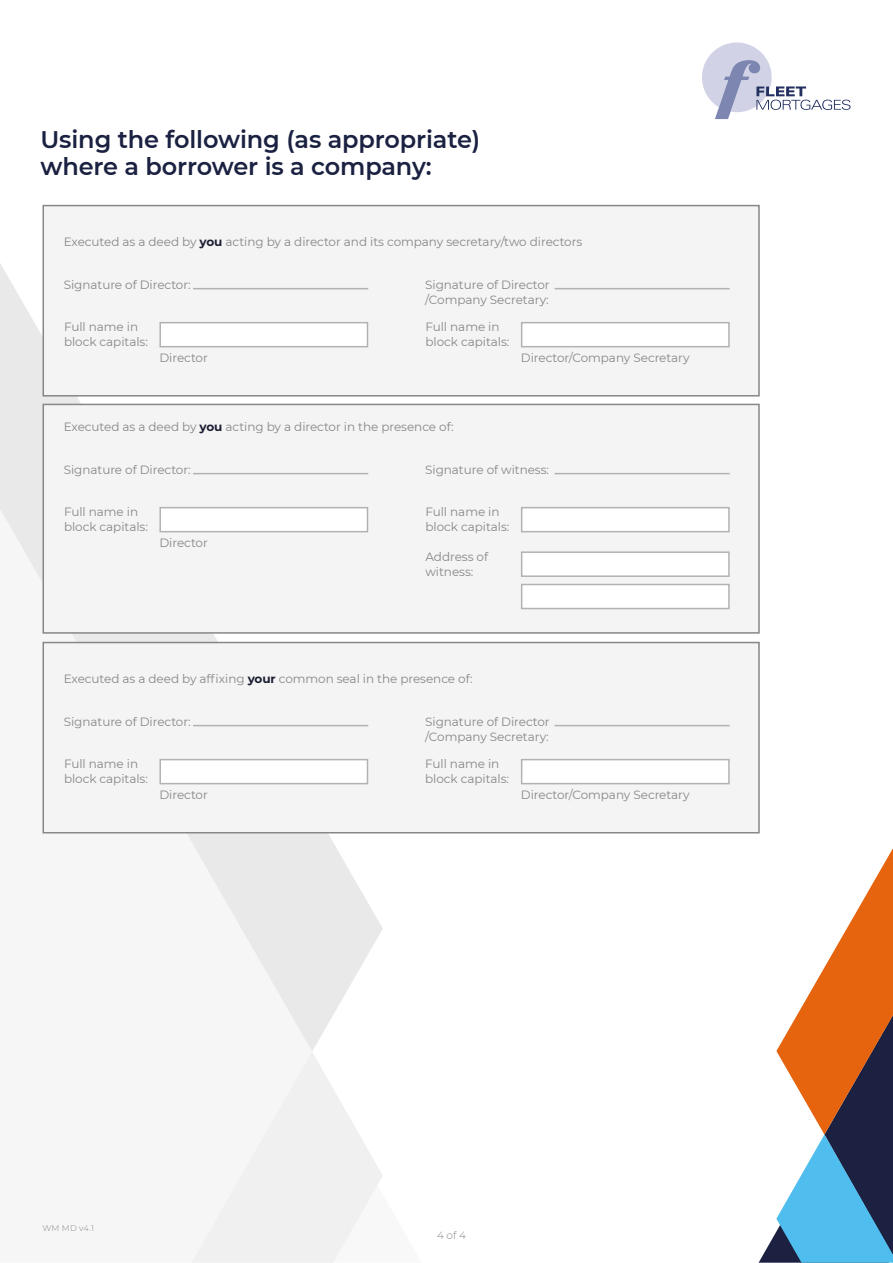
<style>
.page{position:relative;width:893px;height:1263px;background:#fff}
.page>*{position:absolute;margin:0;border:0;box-sizing:border-box;transform-origin:0 0}
.t1{font:600 24px/27px "Montserrat";letter-spacing:-.005em;color:#1b2141}
.t2{font:12px/15px "Montserrat";letter-spacing:-.005em;color:#878787}
.t3{font:300 10.5px "Montserrat";color:#868685}
.t4{font:300 8.25px "Montserrat";color:#878787}
.s1{font-weight:700;color:#1b1e33}
</style>
<div class="page">
<svg style="left:759px;top:848px;width:134px;height:415px"></svg>
<svg style="left:0;top:263px;width:383px;height:788px;fill:#f6f6f6"></svg>
<svg style="left:192px;top:1051px;width:191px;height:212px"></svg>
<svg style="left:702px;top:43px;width:148px;height:76px"></svg>
<div style="left:43px;top:205px;width:717px;height:191px;background:#f5f4f4;border:2px solid #878787"></div>
<div style="left:43px;top:404px;width:717px;height:230px;background:#f5f4f4;border:2px solid #878787"></div>
<div style="left:159px;top:322px;width:209px;height:25px;background:#fff;border:2px solid #b3b2b2"></div>
<hr style="left:193px;top:288px;width:175px;height:1px;background:#b3b2b2">
<div style="left:521px;top:322px;width:209px;height:25px;background:#fff;border:2px solid #b3b2b2"></div>
<hr style="left:554px;top:288px;width:176px;height:1px;background:#b3b2b2">
<div style="left:159px;top:507px;width:209px;height:25px;background:#fff;border:2px solid #b3b2b2"></div>
<hr style="left:193px;top:473px;width:175px;height:1px;background:#b3b2b2">
<div style="left:521px;top:507px;width:209px;height:25px;background:#fff;border:2px solid #b3b2b2"></div>
<hr style="left:554px;top:473px;width:176px;height:1px;background:#b3b2b2">
<div style="left:521px;top:551px;width:209px;height:26px;background:#fff;border:2px solid #b3b2b2"></div>
<div style="left:521px;top:584px;width:209px;height:25px;background:#fff;border:2px solid #b3b2b2"></div>
<div style="left:43px;top:642px;width:717px;height:191px;background:#f5f4f4;border:2px solid #878787"></div>
<div style="left:159px;top:759px;width:209px;height:25px;background:#fff;border:2px solid #b3b2b2"></div>
<hr style="left:193px;top:725px;width:175px;height:1px;background:#b3b2b2">
<div style="left:521px;top:759px;width:209px;height:25px;background:#fff;border:2px solid #b3b2b2"></div>
<hr style="left:554px;top:725px;width:176px;height:1px;background:#b3b2b2">
<h1 class="t1" style="left:40px;top:125px;width:441px">Using the following (as appropriate) where a borrower is a company:</h1>
<p class="t2" style="left:64px;top:233px;width:520px">Executed as a deed by <span class="s1">you</span> acting by a director and its company secretary/two directors</p>
<p class="t2" style="left:64px;top:276px;width:128px">Signature of Director:</p>
<p class="t2" style="left:425px;top:276px;width:126px">Signature of Director /Company Secretary:</p>
<p class="t2" style="left:64px;top:319px;width:85px">Full name in block capitals:</p>
<p class="t2" style="left:159px;top:350px;width:50px">Director</p>
<p class="t2" style="left:425px;top:319px;width:85px">Full name in block capitals:</p>
<p class="t2" style="left:521px;top:350px;width:170px">Director/Company Secretary</p>
<p class="t2" style="left:64px;top:418px;width:391px">Executed as a deed by <span class="s1">you</span> acting by a director in the presence of:</p>
<p class="t2" style="left:64px;top:461px;width:128px">Signature of Director:</p>
<p class="t2" style="left:425px;top:461px;width:125px">Signature of witness:</p>
<p class="t2" style="left:425px;top:504px;width:85px">Full name in block capitals:</p>
<p class="t2" style="left:425px;top:549px;width:64px">Address of witness:</p>
<p class="t2" style="left:64px;top:504px;width:85px">Full name in block capitals:</p>
<p class="t2" style="left:159px;top:535px;width:50px">Director</p>
<p class="t2" style="left:64px;top:670px;width:410px">Executed as a deed by affixing <span class="s1">your</span> common seal in the presence of:</p>
<p class="t2" style="left:64px;top:713px;width:128px">Signature of Director:</p>
<p class="t2" style="left:425px;top:713px;width:126px">Signature of Director /Company Secretary:</p>
<p class="t2" style="left:64px;top:756px;width:85px">Full name in block capitals:</p>
<p class="t2" style="left:159px;top:787px;width:50px">Director</p>
<p class="t4" style="left:43px;top:1222px;width:53px">WM MD v4.1</p>
<p class="t2" style="left:425px;top:756px;width:85px">Full name in block capitals:</p>
<p class="t2" style="left:521px;top:787px;width:170px">Director/Company Secretary</p>
<p class="t3" style="left:437px;top:1228px;width:31px">4 of 4</p>
</div>
